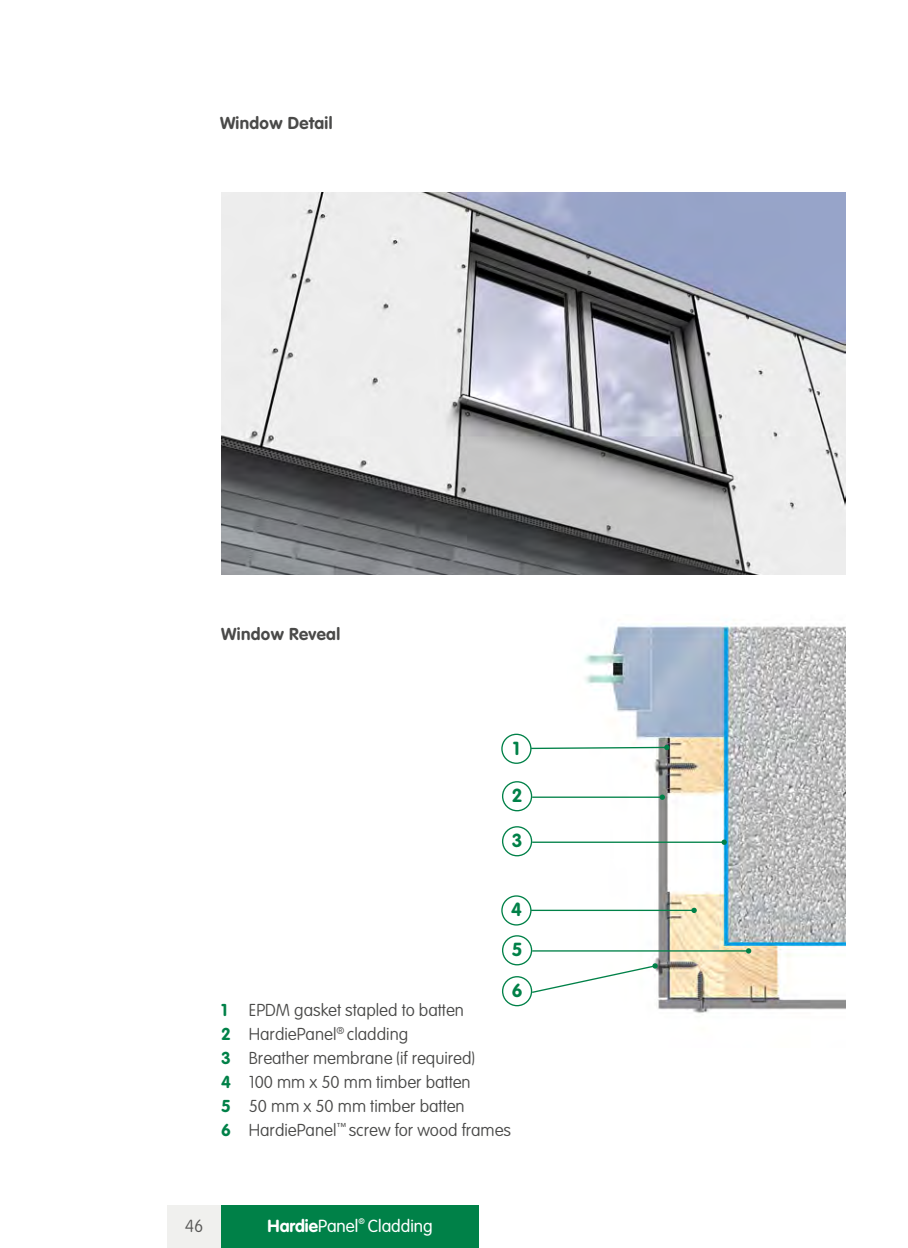
<style>
.page{position:relative;width:908px;height:1248px;background:#fff}
.page>*{position:absolute;margin:0;border:0;box-sizing:border-box;transform-origin:0 0}
.hoofdkop{font:700 18.6px "VAG Rounded Std";color:#008148}
.t1{font:700 17.2px "VAG Rounded Std";color:#fff}
.t2{font:300 17.2px "VAG Rounded Std";color:#fff}
.t3{font:100 17.2px "VAG Rounded Std";color:#575756}
.t4{font:100 17px "VAG Rounded Std";color:#4a4a49}
.Heading_2_-_8_5pt_Bo{font:700 17px "VAG Rounded Std";letter-spacing:.02em;color:#4a4a49}
.t5{font:700 17px "VAG Rounded Std";color:#008148}
.t6{font:300 8px "VAG Rounded Std";color:#fff}
.s1{font-weight:300}
</style>
<div class="page">
<img style="left:221px;top:193px;width:624px;height:381px">
<img style="left:566px;top:619px;width:279px;height:395px">
<div style="left:501px;top:781px;width:31px;height:30px;border:1px solid #008148;border-radius:50%"></div>
<div style="left:501px;top:826px;width:31px;height:30px;border:1px solid #008148;border-radius:50%"></div>
<div style="left:501px;top:733px;width:30px;height:30px;border:1px solid #008148;border-radius:50%"></div>
<svg style="left:529px;top:744px;width:140px;height:6px"></svg>
<div style="left:501px;top:935px;width:31px;height:30px;border:1px solid #008148;border-radius:50%"></div>
<div style="left:501px;top:975px;width:31px;height:31px;border:1px solid #008148;border-radius:50%"></div>
<hr style="left:532px;top:950px;width:216px;height:1px;background:#008148">
<svg style="left:745px;top:948px;width:6px;height:5px"></svg>
<svg style="left:530px;top:963px;width:127px;height:30px"></svg>
<div style="left:501px;top:895px;width:30px;height:30px;border:1px solid #008148;border-radius:50%"></div>
<hr style="left:531px;top:909px;width:162px;height:1px;background:#008148">
<svg style="left:691px;top:907px;width:5px;height:5px"></svg>
<hr style="left:532px;top:796px;width:130px;height:1px;background:#008148">
<svg style="left:659px;top:794px;width:5px;height:5px"></svg>
<hr style="left:532px;top:841px;width:191px;height:1px;background:#008148">
<svg style="left:721px;top:839px;width:5px;height:5px"></svg>
<div style="left:167px;top:1205px;width:54px;height:42px;background:#f0f0ee"></div>
<div style="left:221px;top:1205px;width:258px;height:42px;background:#008148"></div>
<p class="Heading_2_-_8_5pt_Bo" style="left:220px;top:113px;width:114px">Window Detail</p>
<p class="Heading_2_-_8_5pt_Bo" style="left:221px;top:624px;width:120px">Window Reveal</p>
<p class="hoofdkop" style="left:512px;top:737px;width:8px">1</p>
<p class="hoofdkop" style="left:511px;top:784px;width:12px">2</p>
<p class="hoofdkop" style="left:511px;top:829px;width:12px">3</p>
<p class="hoofdkop" style="left:511px;top:898px;width:12px">4</p>
<p class="hoofdkop" style="left:511px;top:938px;width:12px">5</p>
<p class="hoofdkop" style="left:511px;top:979px;width:12px">6</p>
<p class="t5" style="left:221px;top:999px;width:8px">1</p>
<p class="t5" style="left:221px;top:1023px;width:11px">2</p>
<p class="t5" style="left:221px;top:1047px;width:11px">3</p>
<p class="t5" style="left:221px;top:1071px;width:11px">4</p>
<p class="t5" style="left:221px;top:1095px;width:11px">5</p>
<p class="t5" style="left:221px;top:1119px;width:11px">6</p>
<p class="t4" style="left:249px;top:999px;width:216px">EPDM gasket stapled to batten</p>
<p class="t4" style="left:249px;top:1023px;width:161px">HardiePanel<sup>®</sup> cladding</p>
<p class="t4" style="left:249px;top:1047px;width:228px">Breather membrane (if required)</p>
<p class="t4" style="left:249px;top:1071px;width:223px">100 mm x 50 mm timber batten</p>
<p class="t4" style="left:249px;top:1095px;width:217px">50 mm x 50 mm timber batten</p>
<p class="t4" style="left:249px;top:1119px;width:264px">HardiePanel<sup>™</sup> screw for wood frames</p>
<p class="t3" style="left:185px;top:1215px;width:20px">46</p>
<p class="t1" style="left:267px;top:1215px;width:92px">Hardie<span class="s1">Panel</span></p>
<p class="t6" style="left:358px;top:1216px;width:8px">®</p>
<p class="t2" style="left:368px;top:1216px;width:66px">Cladding</p>
</div>
